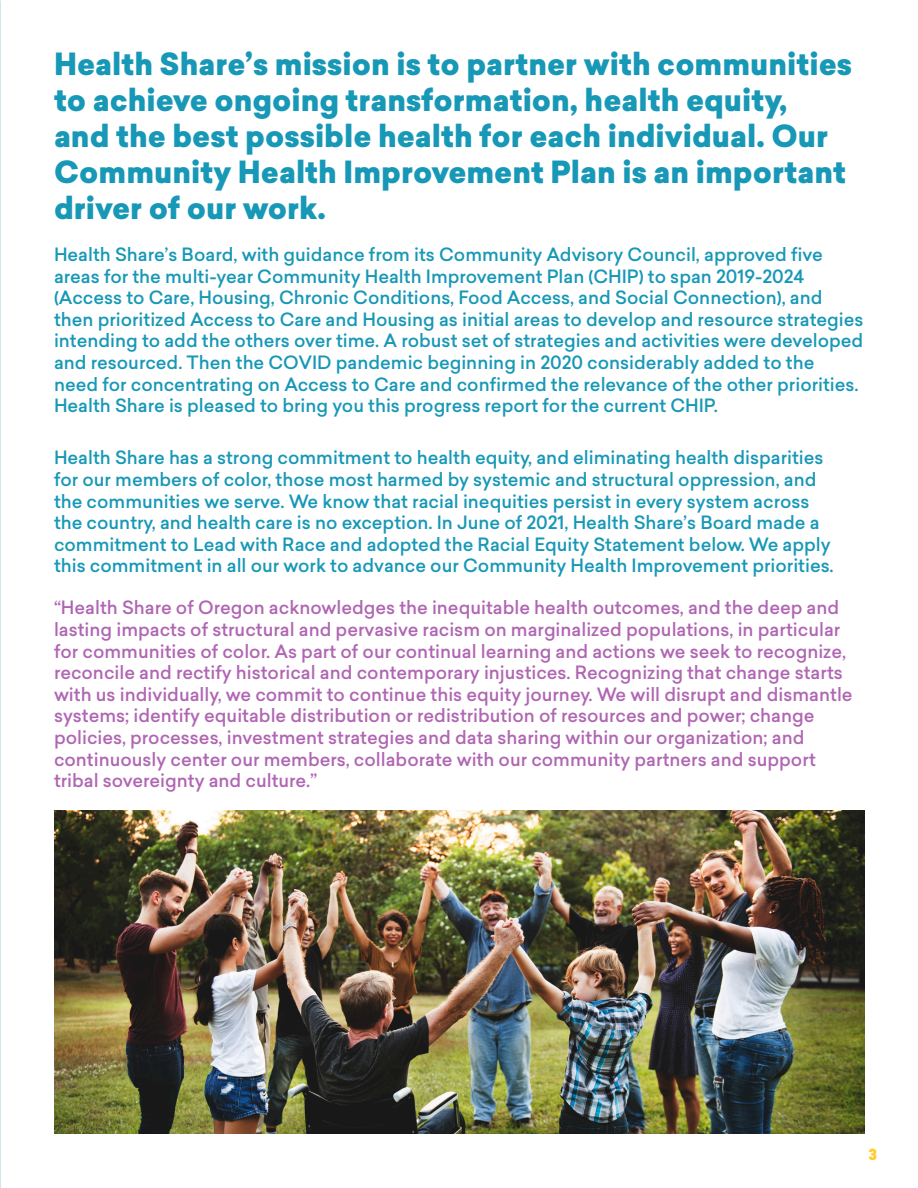
<style>
.page{position:relative;width:918px;height:1188px;background:#fff}
.page>*{position:absolute;margin:0;border:0;box-sizing:border-box;transform-origin:0 0}
.Regular_Bullets{font:900 30px/36px "Sailec";color:#1798b6}
.Regular_Bullets-2{font:500 18px/21.6px "Sailec";color:#1798b6}
.Regular_Bullets-3{font:500 18px/21.6px "Sailec";color:#b066b3}
.t1{font:900 15px "Sailec";color:#ffce2e}
</style>
<div class="page">
<img style="left:54px;top:811px;width:811px;height:323px">
<p class="Regular_Bullets" style="left:54px;top:47px;width:800px">Health Share’s mission is to partner with communities to achieve ongoing transformation, health equity,<br>and the best possible health for each individual. Our Community Health Improvement Plan is an important driver of our work.</p>
<p class="Regular_Bullets-2" style="left:54px;top:244px;width:811px">Health Share’s Board, with guidance from its Community Advisory Council, approved five areas for the multi-year Community Health Improvement Plan (CHIP) to span 2019-2024 (Access to Care, Housing, Chronic Conditions, Food Access, and Social Connection), and then prioritized Access to Care and Housing as initial areas to develop and resource strategies intending to add the others over time. A robust set of strategies and activities were developed and resourced. Then the COVID pandemic beginning in 2020 considerably added to the<br>need for concentrating on Access to Care and confirmed the relevance of the other priorities.<br>Health Share is pleased to bring you this progress report for the current CHIP.</p>
<p class="Regular_Bullets-2" style="left:54px;top:447px;width:781px">Health Share has a strong commitment to health equity, and eliminating health disparities for our members of color, those most harmed by systemic and structural oppression, and the communities we serve. We know that racial inequities persist in every system across the country, and health care is no exception. In June of 2021, Health Share’s Board made a commitment to Lead with Race and adopted the Racial Equity Statement below. We apply this commitment in all our work to advance our Community Health Improvement priorities.</p>
<p class="Regular_Bullets-3" style="left:54px;top:597px;width:800px">“Health Share of Oregon acknowledges the inequitable health outcomes, and the deep and lasting impacts of structural and pervasive racism on marginalized populations, in particular for communities of color. As part of our continual learning and actions we seek to recognize, reconcile and rectify historical and contemporary injustices. Recognizing that change starts with us individually, we commit to continue this equity journey. We will disrupt and dismantle systems; identify equitable distribution or redistribution of resources and power; change policies, processes, investment strategies and data sharing within our organization; and continuously center our members, collaborate with our community partners and support tribal sovereignty and culture.”</p>
<p class="t1" style="left:868px;top:1143px;width:10px">3</p>
</div>
